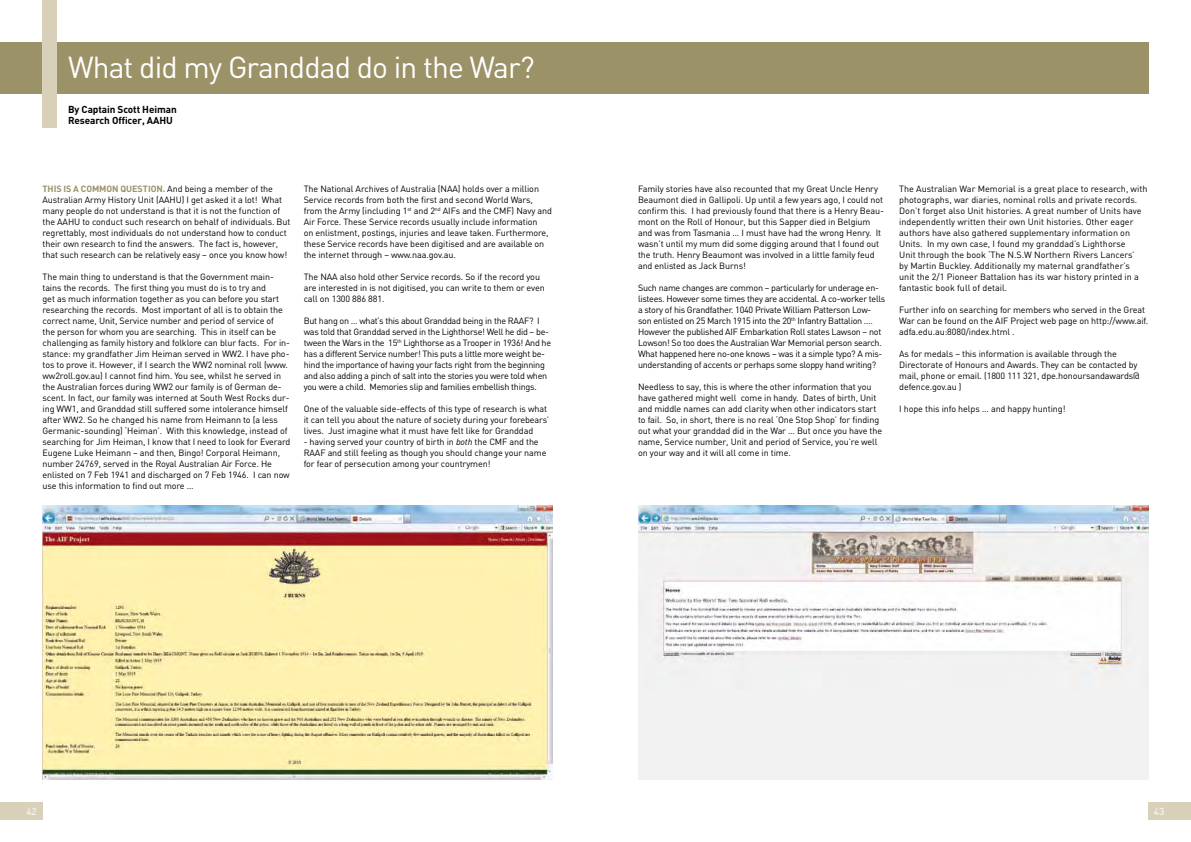
<style>
.page{position:relative;width:1191px;height:842px;background:#fff}
.page>*{position:absolute;margin:0;border:0;box-sizing:border-box;transform-origin:0 0}
.t1{font:30px "DIN";letter-spacing:-.03em;color:#fff}
.t2{font:700 10px/11px "DIN";letter-spacing:-.01em;color:#000}
.t3{font:10px "DIN";color:#fff}
.t4{font:9px/11px "DIN";letter-spacing:-.01em;color:#000}
.t5{font:9px/11px "DIN";letter-spacing:-.03em;color:#000}
.t6{font:700 9px "DIN";letter-spacing:.07em;color:#9c9268}
.s1{font-weight:700;color:#9c9268}
.s2{font-style:italic}
</style>
<div class="page">
<div style="left:1148px;top:802px;width:43px;height:17px;background:#d9d0b9"></div>
<div style="left:0;top:802px;width:43px;height:17px;background:#d9d0b9"></div>
<div style="left:0;top:43px;width:553px;height:51px;background:#9c9268"></div>
<div style="left:43px;top:0;width:14px;height:128px;background:#d9d0b9"></div>
<div style="left:544px;top:43px;width:604px;height:51px;background:#9c9268"></div>
<img style="left:43px;top:505px;width:510px;height:275px">
<img style="left:638px;top:505px;width:510px;height:275px">
<h1 class="t1" style="left:68px;top:49px;width:468px">What did my Granddad do in the War?</h1>
<p class="t2" style="left:68px;top:104px;width:110px">By Captain Scott Heiman<br>Research Officer, AAHU</p>
<p class="t4" style="left:43px;top:183px;width:249px;text-indent:95px"><span class="s1">stion.</span> And being a member of the Australian Army History Unit (AAHU) I get asked it a lot! What many people do not understand is that it is not the function of the AAHU to conduct such research on behalf of individuals. But regrettably, most individuals do not understand how to conduct their own research to find the answers. The fact is, however, that such research can be relatively easy – once you know how!</p>
<p class="t4" style="left:43px;top:271px;width:249px">The main thing to understand is that the Government main&shy;tains the records. The first thing you must do is to try and<br>get as much information together as you can before you start researching the records. Most important of all is to obtain the correct name, Unit, Service number and period of service of<br>the person for whom you are searching. This in itself can be challenging as family history and folklore can blur facts. For in&shy;stance: my grandfather Jim Heiman served in WW2. I have pho&shy;tos to prove it. However, if I search the WW2 nominal roll (www. ww2roll.gov.au) I cannot find him. You see, whilst he served in the Australian forces during WW2 our family is of German de&shy;scent. In fact, our family was interned at South West Rocks dur&shy;ing WW1, and Granddad still suffered some intolerance himself after WW2. So he changed his name from Heimann to (a less Germanic-sounding) ‘Heiman’. With this knowledge, instead of searching for Jim Heiman, I know that I need to look for Everard Eugene Luke Heimann – and then, Bingo! Corporal Heimann, number 24769, served in the Royal Australian Air Force. He enlisted on 7 Feb 1941 and discharged on 7 Feb 1946. I can now use this information to find out more …</p>
<p class="t6" style="left:43px;top:183px;width:85px">This is a common que</p>
<p class="t4" style="left:304px;top:183px;width:250px">The National Archives of Australia (NAA) holds over a million Service records from both the first and second World Wars, from the Army (including 1<sup>st</sup> and 2<sup>nd</sup> AIFs and the CMF) Navy and Air Force. These Service records usually include information<br>on enlistment, postings, injuries and leave taken. Furthermore, these Service records have been digitised and are available on the internet through – www.naa.gov.au.</p>
<p class="t4" style="left:304px;top:271px;width:242px">The NAA also hold other Service records. So if the record you are interested in is not digitised, you can write to them or even call on 1300 886 881.</p>
<p class="t5" style="left:304px;top:315px;width:249px">But hang on … what’s this about Granddad being in the RAAF? I was told that Granddad served in the Lighthorse! Well he did – be&shy;tween the Wars in the 15<sup>th</sup> Lighthorse as a Trooper in 1936! And he has a different Service number! This puts a little more weight be&shy;hind the importance of having your facts right from the beginning and also adding a pinch of salt into the stories you were told when you were a child. Memories slip and families embellish things.</p>
<p class="t4" style="left:304px;top:403px;width:247px">One of the valuable side-effects of this type of research is what it can tell you about the nature of society during your forebears’ lives. Just imagine what it must have felt like for Granddad</p>
<p class="t4" style="left:304px;top:436px;width:244px">- having served your country of birth in <span class="s2">both</span> the CMF and the<br>RAAF and still feeling as though you should change your name for fear of persecution among your countrymen!</p>
<p class="t4" style="left:638px;top:183px;width:247px">Family stories have also recounted that my Great Uncle Henry Beaumont died in Gallipoli. Up until a few years ago, I could not confirm this. I had previously found that there is a Henry Beau&shy;mont on the Roll of Honour, but this Sapper died in Belgium and was from Tasmania … I must have had the wrong Henry. It wasn’t until my mum did some digging around that I found out the truth. Henry Beaumont was involved in a little family feud and enlisted as Jack Burns!</p>
<p class="t5" style="left:638px;top:282px;width:249px">Such name changes are common – particularly for underage en&shy;listees. However some times they are accidental. A co-worker tells a story of his Grandfather. 1040 Private William Patterson Low&shy;son enlisted on 25 March 1915 into the 20<sup>th</sup> Infantry Battalion ….<br>However the published AIF Embarkation Roll states Lawson – not Lowson! So too does the Australian War Memorial person search.<br>What happened here no-one knows – was it a simple typo? A mis&shy;understanding of accents or perhaps some sloppy hand writing?</p>
<p class="t4" style="left:638px;top:381px;width:246px">Needless to say, this is where the other information that you have gathered might well come in handy. Dates of birth, Unit and middle names can add clarity when other indicators start to fail. So, in short, there is no real ‘One Stop Shop’ for finding out what your granddad did in the War … But once you have the name, Service number, Unit and period of Service, you’re well on your way and it will all come in time.</p>
<p class="t4" style="left:899px;top:183px;width:250px">The Australian War Memorial is a great place to research, with photographs, war diaries, nominal rolls and private records.<br>Don’t forget also Unit histories. A great number of Units have independently written their own Unit histories. Other eager authors have also gathered supplementary information on Units. In my own case, I found my granddad’s Lighthorse<br>Unit through the book ‘The N.S.W Northern Rivers Lancers’<br>by Martin Buckley. Additionally my maternal grandfather’s<br>unit the 2/1 Pioneer Battalion has its war history printed in a fantastic book full of detail.</p>
<p class="t4" style="left:899px;top:304px;width:250px">Further info on searching for members who served in the Great<br>War can be found on the AIF Project web page on http://www.aif. adfa.edu.au:8080/index.html .</p>
<p class="t4" style="left:899px;top:348px;width:242px">As for medals – this information is available through the Directorate of Honours and Awards. They can be contacted by mail, phone or email. (1800 111 321, dpe.honoursandawards@ defence.gov.au )</p>
<p class="t4" style="left:899px;top:403px;width:168px">I hope this info helps ... and happy hunting!</p>
<p class="t3" style="left:26px;top:805px;width:12px">42</p>
<p class="t3" style="left:1153px;top:805px;width:12px">43</p>
</div>
